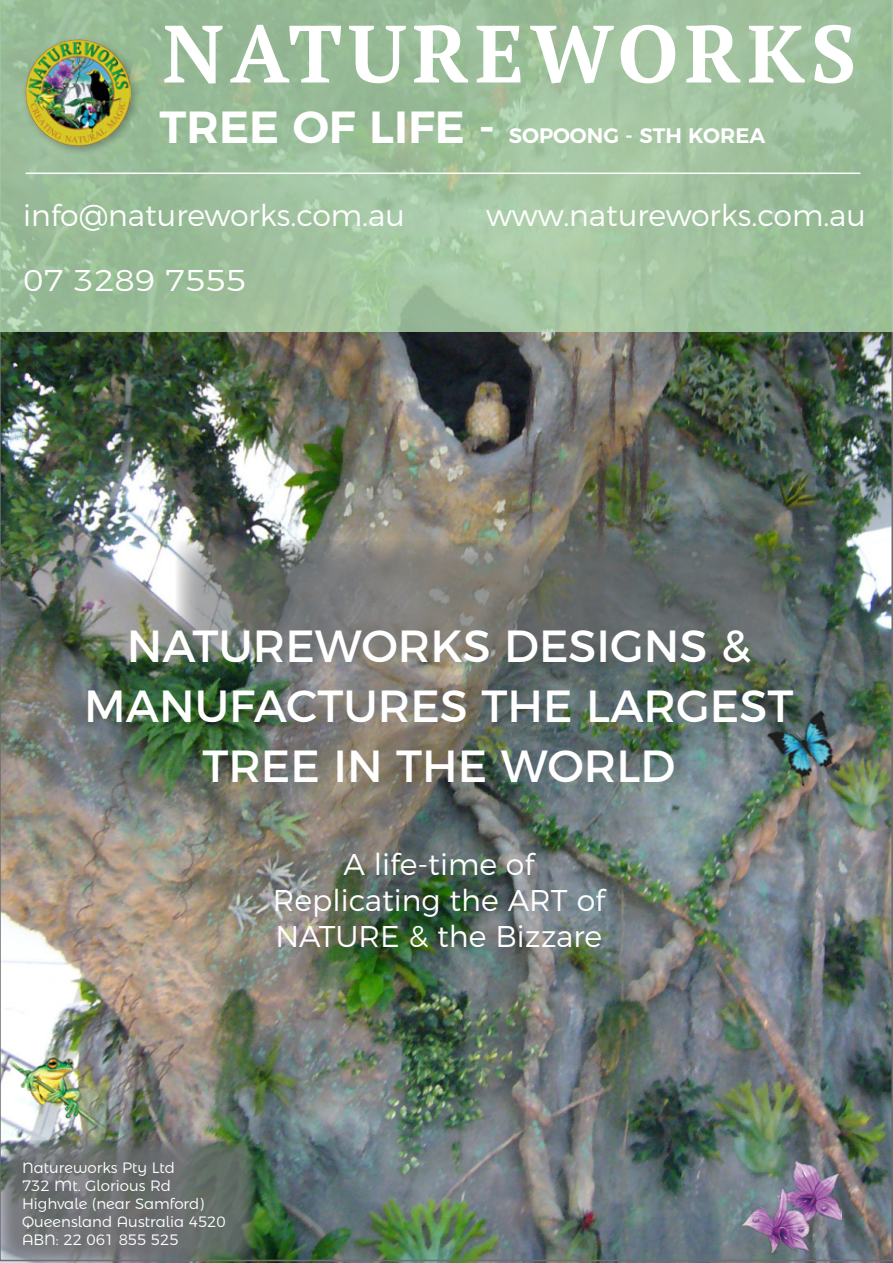
<style>
.page{position:relative;width:893px;height:1263px;background:#fff}
.page>*{position:absolute;margin:0;border:0;box-sizing:border-box;transform-origin:0 0}
.t1{font:700 81px "PT Serif";letter-spacing:.075em;color:#fff}
.t2{font:45px/60px "Montserrat";color:#fff;text-align:center}
.t3{font:300 30px/36px "Montserrat";color:#fff;text-align:center}
.t4{font:300 30px "Montserrat";color:#fff;scale:1.1 1}
.t5{font:600 21px "Montserrat";color:#fff}
.t6{font:300 15px/18px "Montserrat Alternates";color:#fff}
.s1{font-size:45px}
</style>
<div class="page">
<img style="left:0;top:331px;width:893px;height:930px">
<img style="left:762px;top:697px;width:96px;height:98px">
<img style="left:742px;top:1161px;width:99px;height:91px">
<img style="left:5px;top:1057px;width:98px;height:73px">
<svg style="left:176px;top:540px;width:613px;height:122px;background:#717571"></svg>
<svg style="left:1px;top:1140px;width:255px;height:121px;background:#6a716f"></svg>
<svg style="left:0;top:0;width:893px;height:331px;background:#9ec09c"></svg>
<hr style="left:26px;top:173px;width:834px;height:1px;background:#fff">
<div style="left:20px;top:34px;width:122px;height:122px;background:#000;opacity:.3"></div>
<img style="left:26px;top:40px;width:105px;height:106px">
<h1 class="t1" style="left:163px;top:-1px;width:695px">NATUREWORKS</h1>
<p class="t5" style="left:159px;top:119px;width:607px"><span class="s1">TREE OF LIFE -</span> SOPOONG - STH KOREA</p>
<p class="t3" style="left:23px;top:194px;width:383px">info@natureworks.com.au</p>
<p class="t3" style="left:486px;top:194px;width:381px">www.natureworks.com.au</p>
<p class="t4" style="left:23px;top:257px;width:205px">07 3289 7555</p>
<h2 class="t2" style="left:84px;top:612px;width:711px">NATUREWORKS DESIGNS &amp;<br>MANUFACTURES THE LARGEST<br>TREE IN THE WORLD</h2>
<p class="t3" style="left:273px;top:843px;width:334px">A life-time of<br>Replicating the ART of<br>NATURE &amp; the Bizzare</p>
<p class="t6" style="left:22px;top:1158px;width:205px">Natureworks Pty Ltd<br>732 Mt. Glorious Rd<br>Highvale (near Samford)<br>Queensland Australia 4520<br>ABN: 22 061 855 525</p>
</div>
